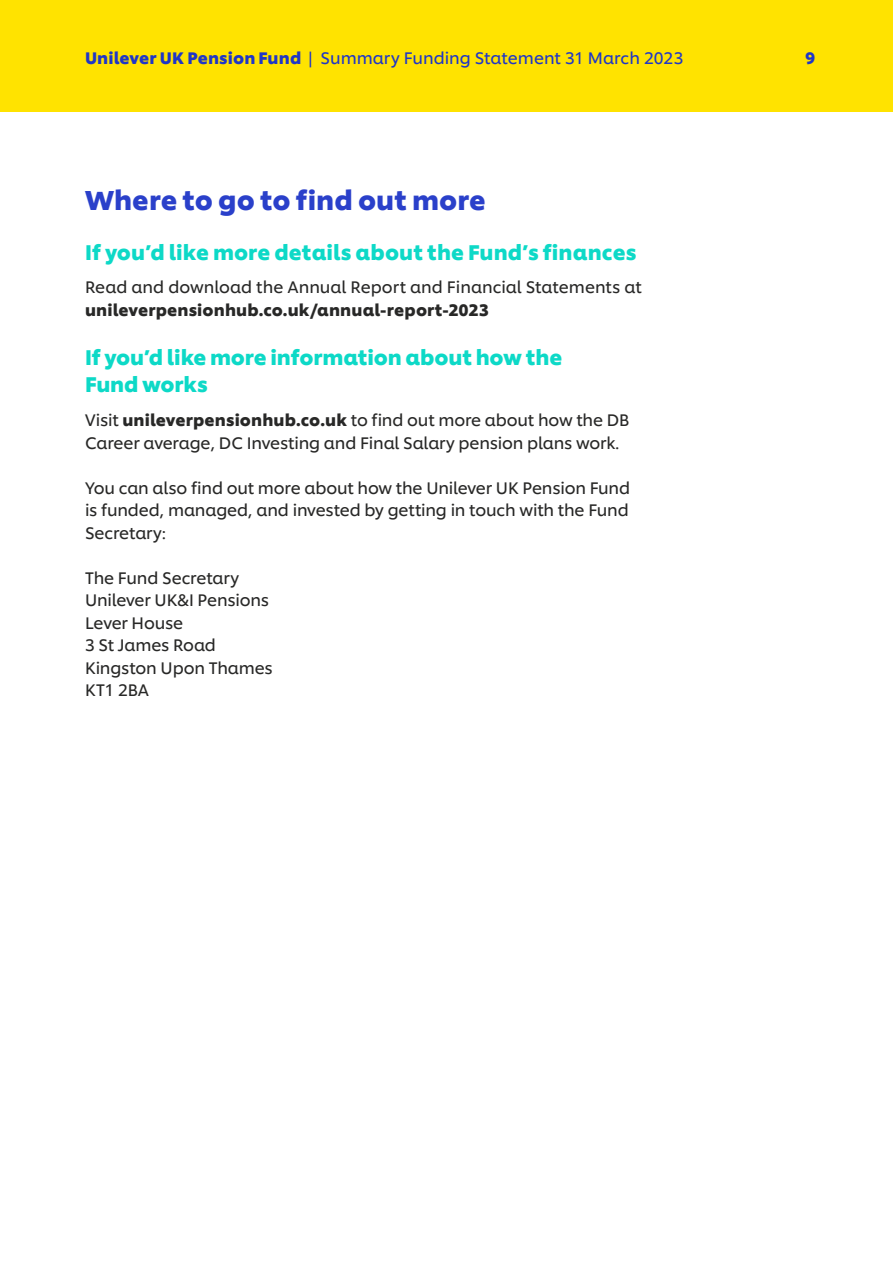
<style>
.page{position:relative;width:893px;height:1263px;background:#fff}
.page>*{position:absolute;margin:0;border:0;box-sizing:border-box;transform-origin:0 0}
.t1{font:700 27px "Unilever Shilling";letter-spacing:.005em;color:#2a40ca}
.t2{font:700 21px/27px "Unilever Shilling";letter-spacing:-.005em;color:#0dd9c7}
.t3{font:16.5px/22.5px "Unilever Shilling";letter-spacing:-.01em;color:#282827}
.t4{font:16.5px "Unilever Shilling";color:#1f36c7}
.t5{font:700 16.5px "Unilever Shilling";letter-spacing:.01em;color:#282827}
.t6{font:700 16.5px "Unilever Shilling";color:#1f36c7}
.s1{font-weight:700}
</style>
<div class="page">
<div style="left:0;top:0;width:893px;height:112px;background:#ffe300"></div>
<p class="t4" style="left:85px;top:46px;width:600px"><span class="s1">Unilever UK Pension Fund</span> | Summary Funding Statement 31 March 2023</p>
<p class="t6" style="left:805px;top:45px;width:12px">9</p>
<h1 class="t1" style="left:85px;top:179px;width:402px">Where to go to find out more</h1>
<p class="t2" style="left:85px;top:236px;width:553px">If you’d like more details about the Fund’s finances</p>
<p class="t3" style="left:85px;top:275px;width:558px">Read and download the Annual Report and Financial Statements at</p>
<p class="t5" style="left:85px;top:297px;width:405px">unileverpensionhub.co.uk/annual-report-2023</p>
<p class="t2" style="left:85px;top:342px;width:479px">If you’d like more information about how the<br>Fund works</p>
<p class="t3" style="left:85px;top:407px;width:546px">Visit <span class="s1">unileverpensionhub.co.uk</span> to find out more about how the DB<br>Career average, DC Investing and Final Salary pension plans work.</p>
<p class="t3" style="left:85px;top:475px;width:547px;text-align:justify">You can also find out more about how the Unilever UK Pension Fund is funded, managed, and invested by getting in touch with the Fund Secretary:</p>
<p class="t3" style="left:85px;top:565px;width:189px">The Fund Secretary<br>Unilever UK&amp;I Pensions<br>Lever House<br>3 St James Road<br>Kingston Upon Thames<br>KT1 2BA</p>
</div>
